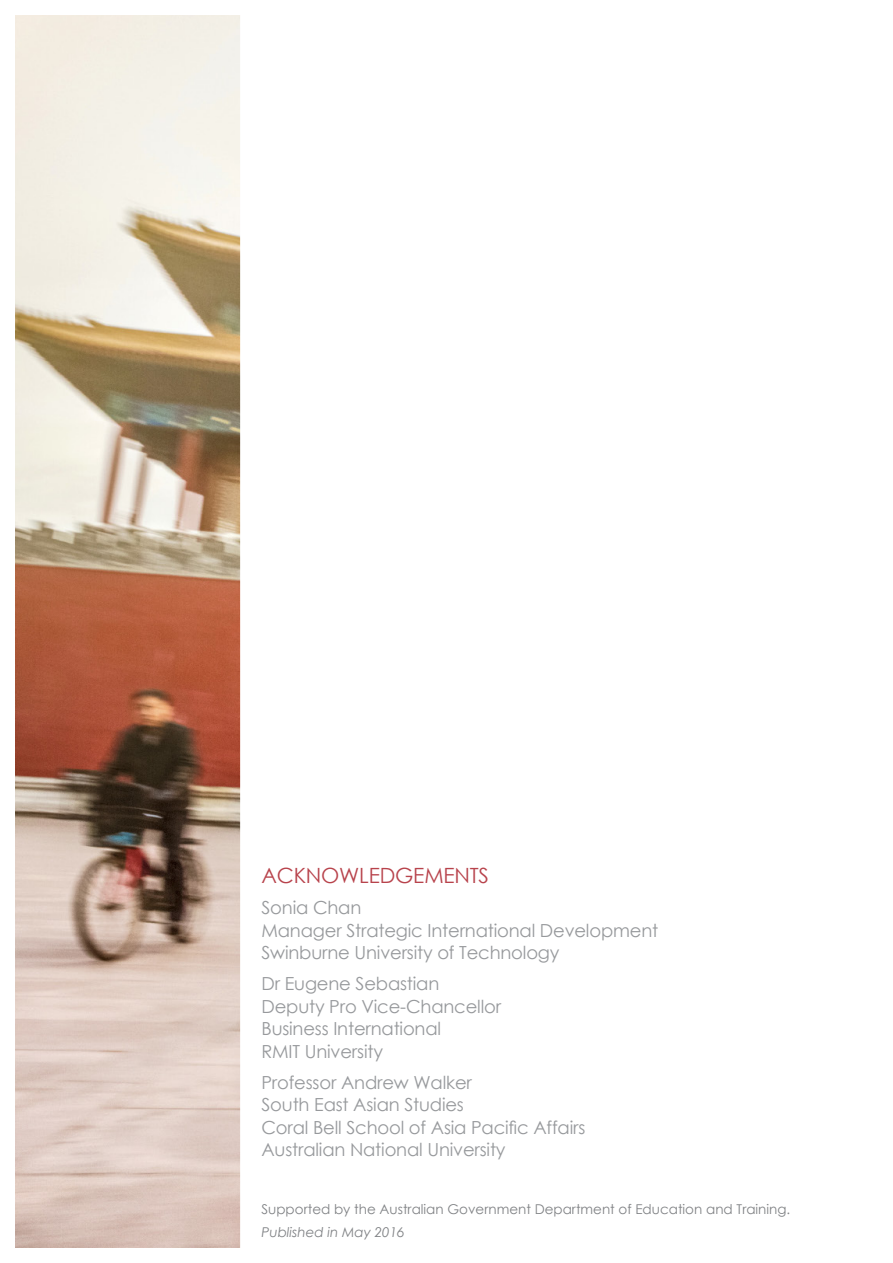
<style>
.page{position:relative;width:893px;height:1263px;background:#fff}
.page>*{position:absolute;margin:0;border:0;box-sizing:border-box;transform-origin:0 0}
.Breakout_quote{font:21px "Century Gothic";letter-spacing:-.01em;color:#b8434c}
.Breakout_quote-2{font:18px/22.5px "Century Gothic";letter-spacing:-.01em;color:#97999c}
.Heading_2_-_Red{font:13.5px/22.5px "Century Gothic";color:#808285}
.s1{font-style:italic}
</style>
<div class="page">
<img style="left:15px;top:15px;width:226px;height:1233px">
<p class="Breakout_quote" style="left:261px;top:861px;width:229px">ACKNOWLEDGEMENTS</p>
<p class="Breakout_quote-2" style="left:261px;top:896px;width:398px">Sonia Chan<br>Manager Strategic International Development<br>Swinburne University of Technology</p>
<p class="Breakout_quote-2" style="left:261px;top:972px;width:241px">Dr Eugene Sebastian<br>Deputy Pro Vice-Chancellor<br>Business International<br>RMIT University</p>
<p class="Breakout_quote-2" style="left:261px;top:1071px;width:325px">Professor Andrew Walker<br>South East Asian Studies<br>Coral Bell School of Asia Pacific Affairs<br>Australian National University</p>
<p class="Heading_2_-_Red" style="left:261px;top:1198px;width:530px">Supported by the Australian Government Department of Education and Training.<br><span class="s1">Published in May 2016</span></p>
</div>
